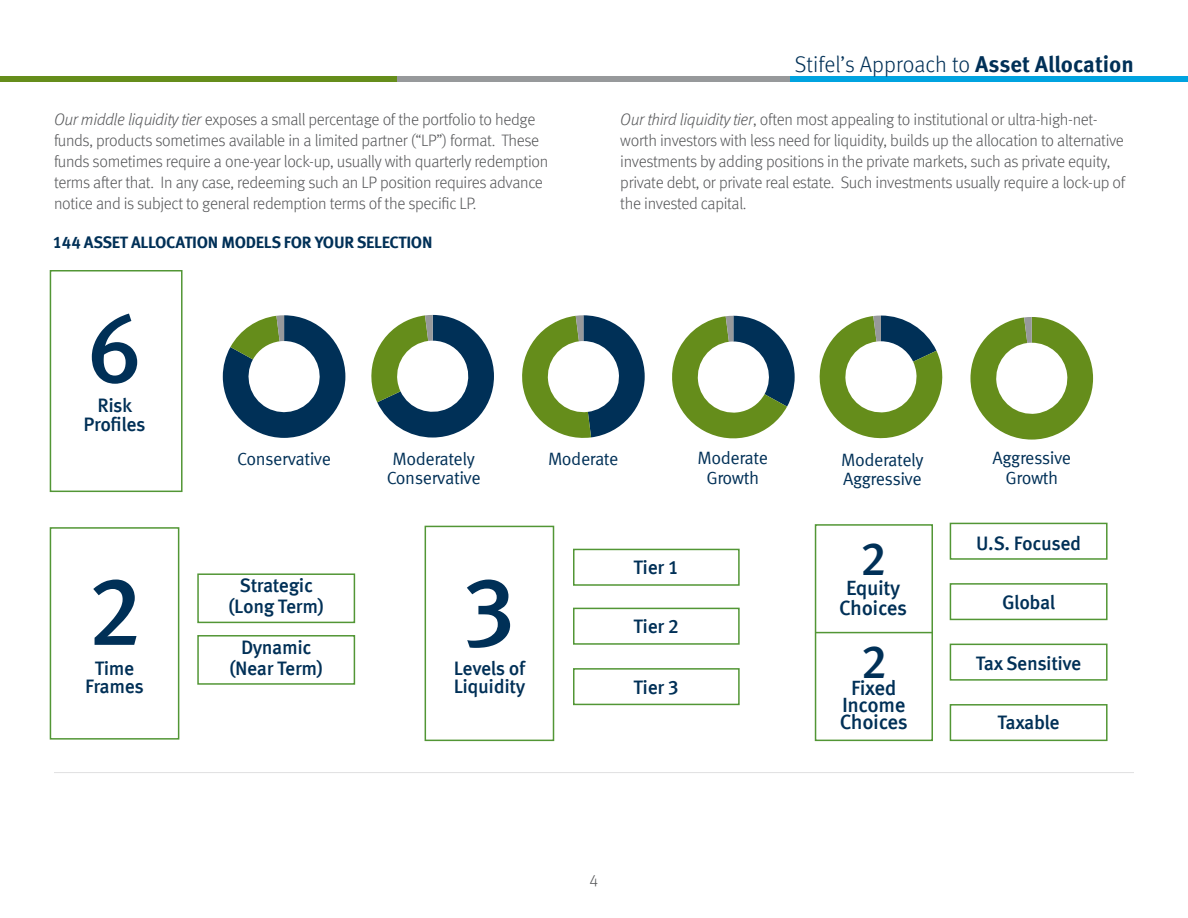
<style>
.page{position:relative;width:1188px;height:918px;background:#fff}
.page>*{position:absolute;margin:0;border:0;box-sizing:border-box;transform-origin:0 0}
.t1{font:500 97.2px "Meta Offc";color:#003057}
.t2{font:500 46.95px "Meta Offc";color:#003057}
.t3{font:300 22.5px "Meta Offc";color:#003057}
.t4{font:500 20.7px/19.8px "Meta Offc";letter-spacing:-.02em;color:#003057;text-align:center}
.Green_Header{font:500 19.5px/18.9px "Meta Offc";letter-spacing:-.02em;color:#003057;text-align:center}
.Green_Header-2{font:17.85px/19.5px "Meta Offc Norm";letter-spacing:-.025em;color:#003057;text-align:center}
.t5{font:300 16.5px/21px "Meta Offc";letter-spacing:-.02em;color:#57585a}
.Green_Header-3{font:700 16.5px "Meta Offc";letter-spacing:-.02em;color:#003057}
.s1{font-weight:700}
.s2{font-style:italic}
</style>
<div class="page">
<div style="left:0;top:76px;width:397px;height:6px;background:#658d1b"></div>
<div style="left:397px;top:76px;width:397px;height:6px;background:#97999b"></div>
<div style="left:791px;top:76px;width:397px;height:6px;background:#00a3e0"></div>
<div style="left:50px;top:270px;width:133px;height:222px;border:2px solid #529635"></div>
<div style="left:425px;top:526px;width:129px;height:215px;border:2px solid #529635"></div>
<div style="left:573px;top:608px;width:167px;height:37px;border:2px solid #529635"></div>
<div style="left:573px;top:549px;width:167px;height:37px;border:2px solid #529635"></div>
<div style="left:573px;top:668px;width:167px;height:37px;border:2px solid #529635"></div>
<div style="left:815px;top:524px;width:118px;height:217px;border:2px solid #529635"></div>
<hr style="left:815px;top:632px;width:117px;height:1px;background:#529635">
<div style="left:950px;top:583px;width:158px;height:37px;border:2px solid #529635"></div>
<div style="left:950px;top:523px;width:158px;height:37px;border:2px solid #529635"></div>
<div style="left:950px;top:644px;width:158px;height:37px;border:2px solid #529635"></div>
<div style="left:950px;top:704px;width:158px;height:37px;border:2px solid #529635"></div>
<div style="left:50px;top:527px;width:129px;height:213px;border:2px solid #529635"></div>
<div style="left:197px;top:573px;width:158px;height:50px;border:2px solid #529635"></div>
<div style="left:197px;top:635px;width:158px;height:50px;border:2px solid #529635"></div>
<hr style="left:54px;top:772px;width:1080px;height:1px;background:#e0e0e1">
<svg style="left:222px;top:315px;width:124px;height:123px"></svg>
<svg style="left:371px;top:315px;width:123px;height:123px"></svg>
<svg style="left:522px;top:315px;width:123px;height:123px"></svg>
<svg style="left:672px;top:316px;width:123px;height:123px"></svg>
<svg style="left:819px;top:316px;width:124px;height:123px"></svg>
<svg style="left:970px;top:317px;width:123px;height:123px"></svg>
<h3 class="t3" style="left:795px;top:51px;width:341px">Stifel’s Approach to <span class="s1">Asset Allocation</span></h3>
<p class="t5" style="left:54px;top:109px;width:496px"><span class="s2">Our middle liquidity tier</span> exposes a small percentage of the portfolio to hedge funds, products sometimes available in a limited partner (“LP”) format. These funds sometimes require a one-year lock-up, usually with quarterly redemption terms after that. In any case, redeeming such an LP position requires advance notice and is subject to general redemption terms of the specific LP.</p>
<p class="t5" style="left:620px;top:109px;width:506px"><span class="s2">Our third liquidity tier</span>, often most appealing to institutional or ultra-high-net&shy;worth investors with less need for liquidity, builds up the allocation to alternative investments by adding positions in the private markets, such as private equity, private debt, or private real estate. Such investments usually require a lock-up of the invested capital.</p>
<p class="Green_Header-3" style="left:53px;top:232px;width:381px">144 ASSET ALLOCATION MODELS FOR YOUR SELECTION</p>
<p class="t1" style="left:87px;top:292px;width:57px">6</p>
<p class="Green_Header" style="left:84px;top:396px;width:64px">Risk<br>Profiles</p>
<p class="t1" style="left:87px;top:555px;width:57px">2</p>
<p class="Green_Header" style="left:95px;top:659px;width:41px">Time</p>
<p class="Green_Header" style="left:85px;top:678px;width:60px">Frames</p>
<p class="Green_Header-2" style="left:237px;top:449px;width:95px">Conservative</p>
<p class="Green_Header-2" style="left:387px;top:449px;width:95px">Moderately<br>Conservative</p>
<p class="Green_Header-2" style="left:548px;top:449px;width:72px">Moderate</p>
<p class="Green_Header-2" style="left:698px;top:449px;width:72px">Moderate<br>Growth</p>
<p class="Green_Header-2" style="left:841px;top:450px;width:84px;text-align:left">Moderately<br>Aggressive</p>
<p class="Green_Header" style="left:229px;top:575px;width:97px;line-height:21px">Strategic (Long Term)</p>
<p class="Green_Header" style="left:229px;top:638px;width:95px;line-height:21px">Dynamic (Near Term)</p>
<p class="t1" style="left:462px;top:555px;width:57px">3</p>
<p class="Green_Header" style="left:454px;top:659px;width:73px;text-align:left">Levels of<br>Liquidity</p>
<p class="Green_Header" style="left:634px;top:559px;width:47px">Tier 1</p>
<p class="Green_Header" style="left:634px;top:618px;width:47px">Tier 2</p>
<p class="Green_Header" style="left:634px;top:679px;width:47px">Tier 3</p>
<p class="t2" style="left:860px;top:532px;width:28px">2</p>
<p class="t4" style="left:839px;top:579px;width:70px">Equity<br>Choices</p>
<p class="t2" style="left:860px;top:634px;width:28px">2</p>
<p class="t4" style="left:842px;top:680px;width:65px;line-height:17px">Fixed<br>Income</p>
<p class="t4" style="left:840px;top:712px;width:70px">Choices</p>
<p class="Green_Header-2" style="left:993px;top:449px;width:80px">Aggressive<br>Growth</p>
<p class="Green_Header" style="left:976px;top:534px;width:107px">U.S. Focused</p>
<p class="Green_Header" style="left:1002px;top:594px;width:55px">Global</p>
<p class="Green_Header" style="left:976px;top:654px;width:107px">Tax Sensitive</p>
<p class="Green_Header" style="left:997px;top:714px;width:64px">Taxable</p>
<p class="t5" style="left:589px;top:871px;width:11px">4</p>
</div>
